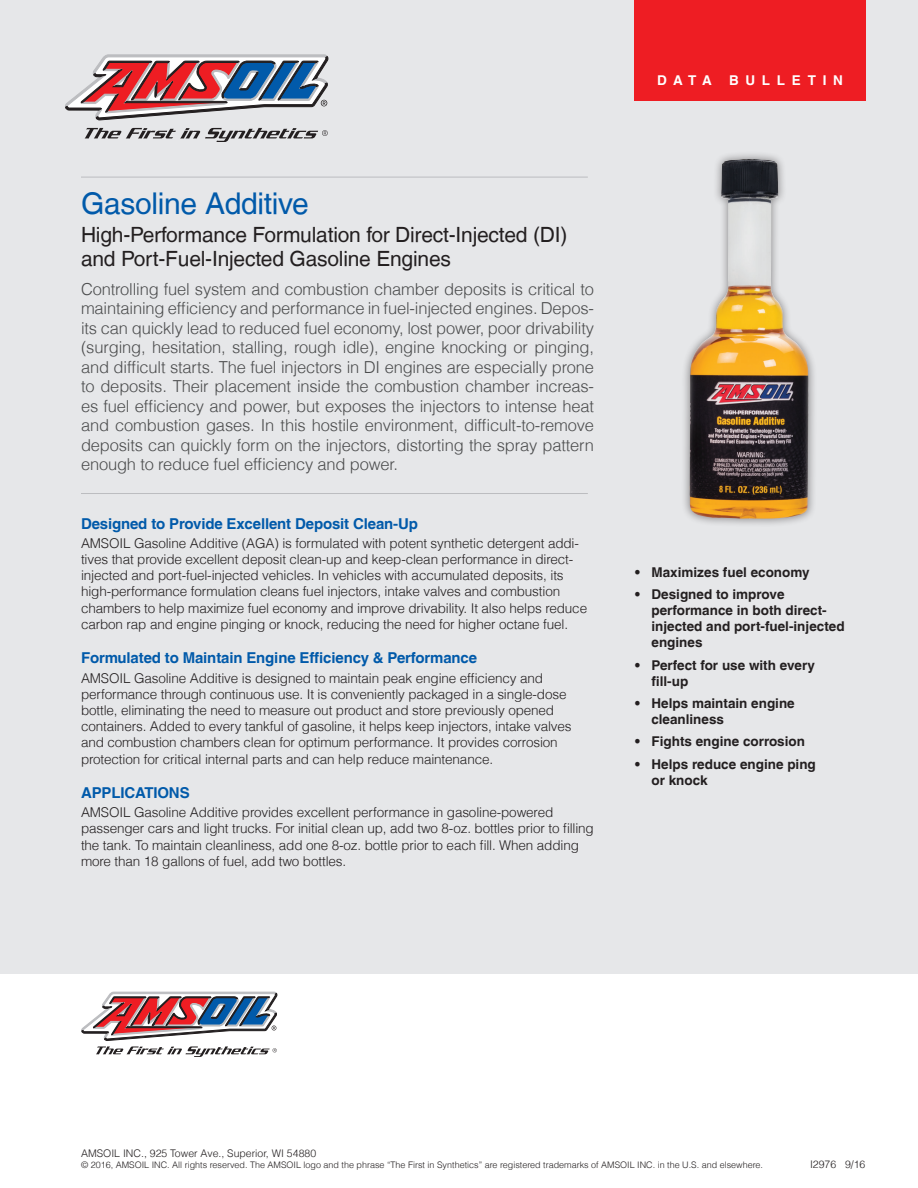
<style>
.page{position:relative;width:918px;height:1188px;background:#fff}
.page>*{position:absolute;margin:0;border:0;box-sizing:border-box;transform-origin:0 0}
.t1{font:30px "Helvetica LT";letter-spacing:-.01em;color:#015aaa}
.t2{font:21px/24px "Helvetica LT";letter-spacing:-.01em;color:#231f20}
.t3{font:300 16.5px/19.5px "Helvetica LT";letter-spacing:-.01em;color:#4b4c4d;text-align:justify}
.t4{font:700 15px "Helvetica LT";letter-spacing:-.01em;color:#015aaa}
.t5{font:300 13.5px/16.2px "Helvetica LT";letter-spacing:-.01em;color:#231f20}
.t6{font:700 13.5px/16.2px "Helvetica LT";color:#231f20}
.t7{font:700 13.5px "Helvetica LT";letter-spacing:.5em;color:#fff}
.t8{font:300 10.5px "Helvetica LT";color:#231f20}
.t9{font:300 9px "Helvetica LT";color:#231f20}
</style>
<div class="page">
<div style="left:0;top:0;width:918px;height:974px;background:#e6e7e9"></div>
<hr style="left:81px;top:493px;width:507px;height:1px;background:#bcbdc0">
<hr style="left:81px;top:177px;width:507px;height:1px;background:#bcbdc0">
<div style="left:634px;top:0;width:232px;height:100px;background:#ee1d23"></div>
<svg style="left:82px;top:992px;width:195px;height:65px"></svg>
<svg style="left:65px;top:55px;width:263px;height:87px"></svg>
<div style="left:681px;top:150px;width:136px;height:377px;background:#231f20;opacity:.5"></div>
<img style="left:689px;top:159px;width:120px;height:360px">
<p class="t7" style="left:657px;top:72px;width:56px">DATA</p>
<p class="t7" style="left:729px;top:72px;width:115px">BULLETIN</p>
<h1 class="t1" style="left:81px;top:186px;width:229px">Gasoline Additive</h1>
<h2 class="t2" style="left:81px;top:223px;width:488px">High-Performance Formulation for Direct-Injected (DI) and Port-Fuel-Injected Gasoline Engines</h2>
<p class="t3" style="left:81px;top:279px;width:515px">Controlling fuel system and combustion chamber deposits is critical to maintaining efficiency and performance in fuel-injected engines. Depos&shy;its can quickly lead to reduced fuel economy, lost power, poor drivability (surging, hesitation, stalling, rough idle), engine knocking or pinging, and difficult starts. The fuel injectors in DI engines are especially prone to deposits. Their placement inside the combustion chamber increas&shy;es fuel efficiency and power, but exposes the injectors to intense heat and combustion gases. In this hostile environment, difficult-to-remove deposits can quickly form on the injectors, distorting the spray pattern enough to reduce fuel efficiency and power.</p>
<p class="t4" style="left:81px;top:514px;width:338px">Designed to Provide Excellent Deposit Clean-Up</p>
<p class="t5" style="left:81px;top:535px;width:508px">AMSOIL Gasoline Additive (AGA) is formulated with potent synthetic detergent addi&shy;tives that provide excellent deposit clean-up and keep-clean performance in direct&shy;injected and port-fuel-injected vehicles. In vehicles with accumulated deposits, its high-performance formulation cleans fuel injectors, intake valves and combustion chambers to help maximize fuel economy and improve drivability. It also helps reduce carbon rap and engine pinging or knock, reducing the need for higher octane fuel.</p>
<p class="t4" style="left:81px;top:649px;width:398px">Formulated to Maintain Engine Efficiency &amp; Performance</p>
<p class="t5" style="left:81px;top:670px;width:492px">AMSOIL Gasoline Additive is designed to maintain peak engine efficiency and performance through continuous use. It is conveniently packaged in a single-dose bottle, eliminating the need to measure out product and store previously opened containers. Added to every tankful of gasoline, it helps keep injectors, intake valves and combustion chambers clean for optimum performance. It provides corrosion protection for critical internal parts and can help reduce maintenance.</p>
<p class="t4" style="left:81px;top:784px;width:110px">APPLICATIONS</p>
<p class="t5" style="left:81px;top:804px;width:514px">AMSOIL Gasoline Additive provides excellent performance in gasoline-powered passenger cars and light trucks. For initial clean up, add two 8-oz. bottles prior to filling the tank. To maintain cleanliness, add one 8-oz. bottle prior to each fill. When adding more than 18 gallons of fuel, add two bottles.</p>
<p class="t6" style="left:635px;top:564px;width:176px">• Maximizes fuel economy</p>
<p class="t6" style="left:652px;top:586px;width:195px;text-indent:-16px">• Designed to improve performance in both direct&shy;injected and port-fuel-injected engines</p>
<p class="t6" style="left:652px;top:657px;width:165px;text-indent:-16px">• Perfect for use with every fill-up</p>
<p class="t6" style="left:652px;top:695px;width:145px;text-indent:-16px">• Helps maintain engine cleanliness</p>
<p class="t6" style="left:635px;top:733px;width:172px">• Fights engine corrosion</p>
<p class="t6" style="left:652px;top:756px;width:166px;text-indent:-16px">• Helps reduce engine ping or knock</p>
<p class="t8" style="left:81px;top:1147px;width:237px">AMSOIL INC., 925 Tower Ave., Superior, WI 54880</p>
<p class="t9" style="left:81px;top:1159px;width:684px">© 2016, AMSOIL INC. All rights reserved. The AMSOIL logo and the phrase “The First in Synthetics” are registered trademarks of AMSOIL INC. in the U.S. and elsewhere.</p>
<p class="t8" style="left:810px;top:1158px;width:57px">I2976 9/16</p>
</div>
